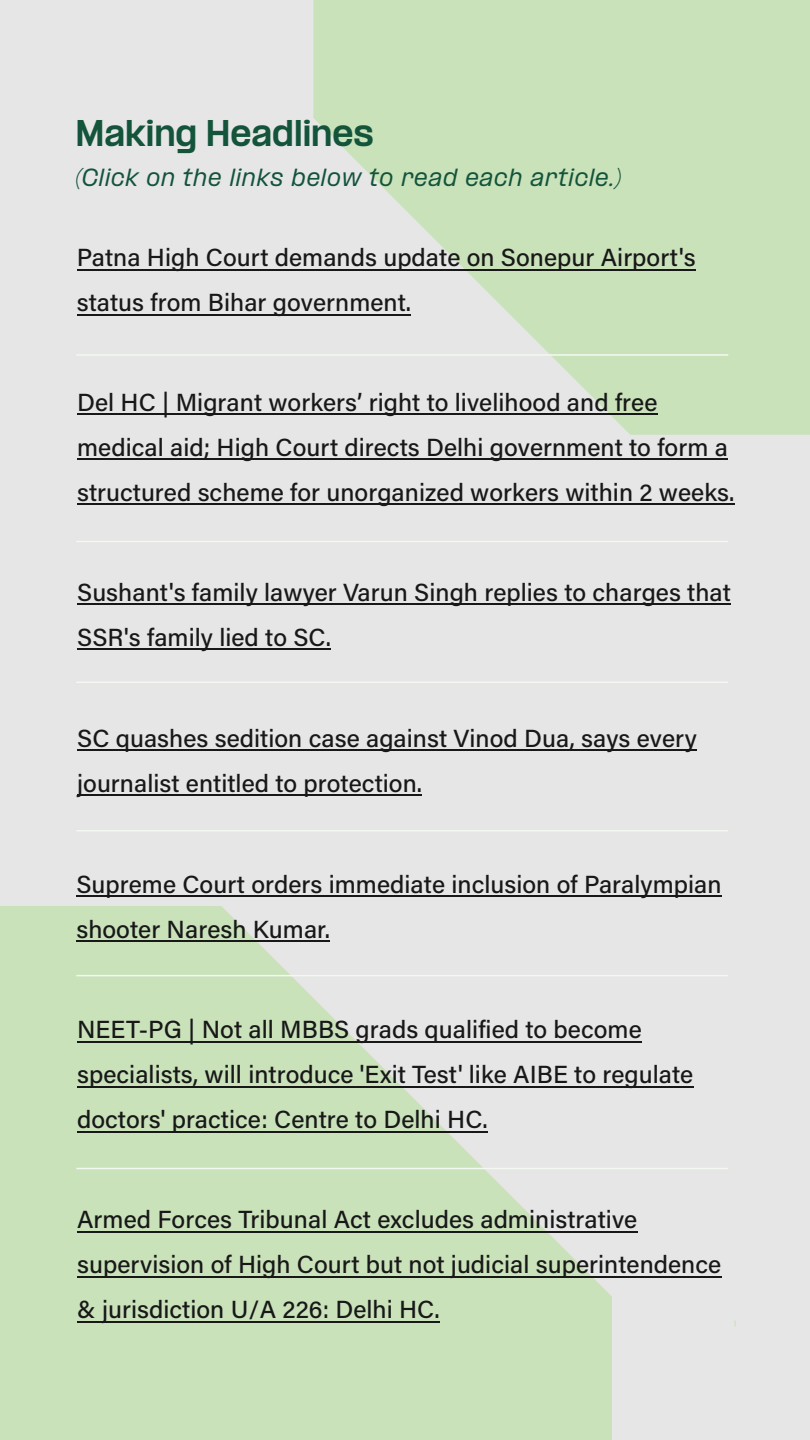
<style>
.page{position:relative;width:810px;height:1440px;background:#e6e6e6}
.page>*{position:absolute;margin:0;border:0;box-sizing:border-box;transform-origin:0 0}
.t1{font:800 31.5px "PP Formula";color:#13543b}
.t2{font:500 24.75px/45px "Acumin Pro";color:#181818}
.t3{font:italic 500 21px "PP Formula";letter-spacing:.04em;color:#13543b}
</style>
<div class="page">
<svg style="left:313px;top:0;width:497px;height:435px;fill:#c9e2ba"></svg>
<svg style="left:0;top:906px;width:612px;height:534px;fill:#c9e2ba"></svg>
<hr style="left:77px;top:504px;width:657px;height:1px;background:#181818">
<hr style="left:77px;top:459px;width:651px;height:1px;background:#181818">
<hr style="left:77px;top:414px;width:580px;height:1px;background:#181818">
<hr style="left:77px;top:649px;width:254px;height:1px;background:#181818">
<hr style="left:77px;top:604px;width:654px;height:1px;background:#181818">
<hr style="left:77px;top:795px;width:345px;height:1px;background:#181818">
<hr style="left:77px;top:750px;width:620px;height:1px;background:#181818">
<hr style="left:76px;top:896px;width:646px;height:1px;background:#181818">
<hr style="left:76px;top:941px;width:254px;height:1px;background:#181818">
<hr style="left:77px;top:1131px;width:411px;height:1px;background:#181818">
<hr style="left:77px;top:1086px;width:616px;height:1px;background:#181818">
<hr style="left:77px;top:1041px;width:565px;height:1px;background:#181818">
<hr style="left:77px;top:1321px;width:363px;height:2px;background:#181818">
<hr style="left:77px;top:1276px;width:644px;height:2px;background:#181818">
<hr style="left:77px;top:1231px;width:560px;height:2px;background:#181818">
<hr style="left:76px;top:354px;width:652px;height:2px;background:#f3f8f0">
<hr style="left:76px;top:541px;width:652px;height:1px;background:#f3f8f0">
<hr style="left:76px;top:682px;width:652px;height:1px;background:#f3f8f0">
<hr style="left:76px;top:830px;width:652px;height:1px;background:#f3f8f0">
<hr style="left:76px;top:975px;width:652px;height:1px;background:#f3f8f0">
<hr style="left:76px;top:1168px;width:652px;height:1px;background:#f3f8f0">
<hr style="left:77px;top:314px;width:334px;height:1px;background:#181818">
<hr style="left:77px;top:269px;width:618px;height:1px;background:#181818">
<p class="t1" style="left:75px;top:113px;width:300px">Making Headlines</p>
<p class="t3" style="left:75px;top:165px;width:548px">(Click on the links below to read each article.)</p>
<p class="t2" style="left:77px;top:234px;width:620px">Patna High Court demands update on Sonepur Airport's status from Bihar government.</p>
<p class="t2" style="left:77px;top:378px;width:659px">Del HC | Migrant workers’ right to livelihood and free medical aid; High Court directs Delhi government to form a structured scheme for unorganized workers within 2 weeks.</p>
<p class="t2" style="left:77px;top:569px;width:655px">Sushant's family lawyer Varun Singh replies to charges that<br>SSR's family lied to SC.</p>
<p class="t2" style="left:77px;top:714px;width:621px">SC quashes sedition case against Vinod Dua, says every journalist entitled to protection.</p>
<p class="t2" style="left:76px;top:860px;width:647px">Supreme Court orders immediate inclusion of Paralympian shooter Naresh Kumar.</p>
<p class="t2" style="left:77px;top:1006px;width:618px">NEET-PG | Not all MBBS grads qualified to become specialists, will introduce 'Exit Test' like AIBE to regulate doctors' practice: Centre to Delhi HC.</p>
<p class="t2" style="left:77px;top:1196px;width:646px">Armed Forces Tribunal Act excludes administrative supervision of High Court but not judicial superintendence &amp; jurisdiction U/A 226: Delhi HC.</p>
</div>
